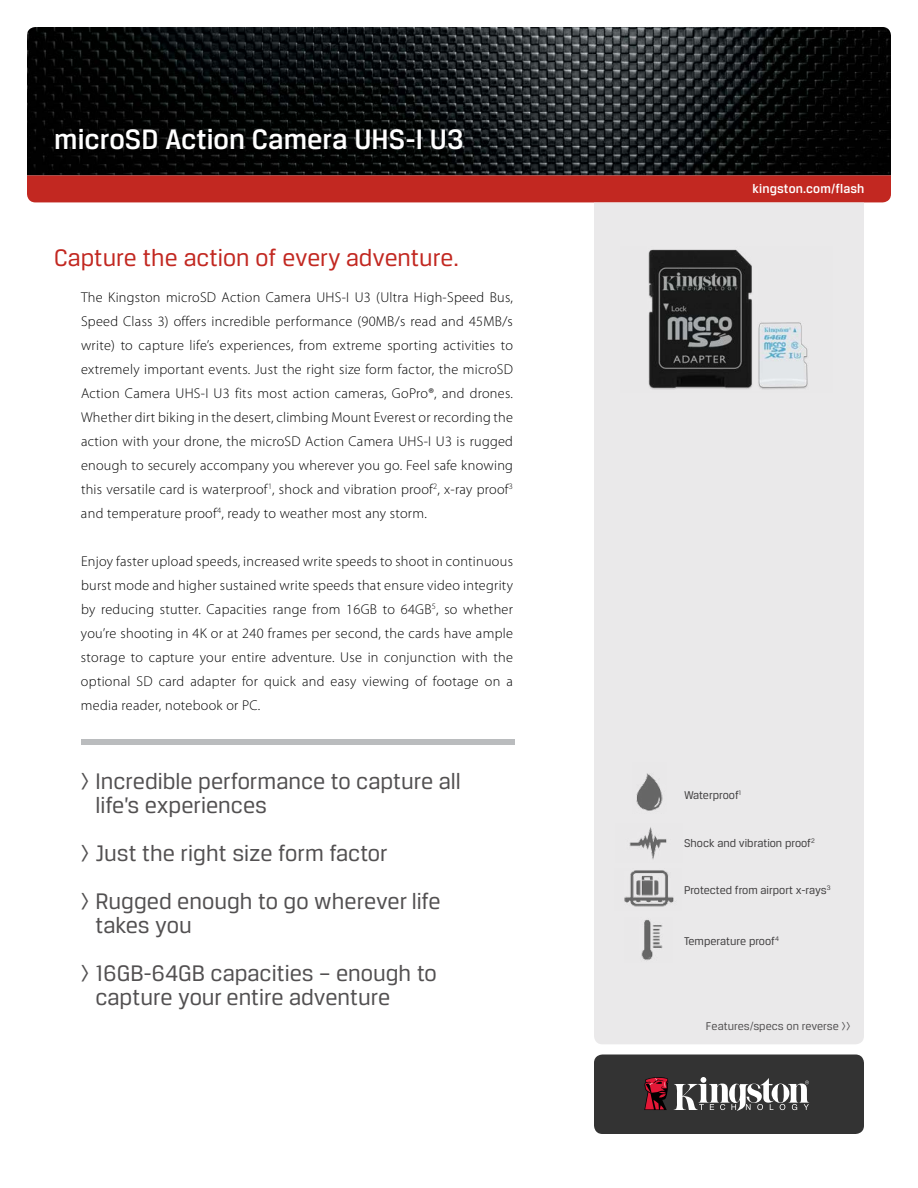
<style>
.page{position:relative;width:918px;height:1188px;background:#fff}
.page>*{position:absolute;margin:0;border:0;box-sizing:border-box;transform-origin:0 0}
.t1{font:500 30px "Breuer Text";color:#fff}
.t2{font:25.5px "Breuer Text";color:#c22821}
.t3{font:24px/48px "Breuer Text";color:#525051}
.t4{font:300 14.25px/24px "Myriad Pro";letter-spacing:.02em;color:#000;text-align:justify}
.t5{font:500 13.5px "Breuer Text";letter-spacing:.01em;color:#fff}
.t6{font:12px "Breuer Text";color:#413f40}
.t7{font:12px "Breuer Text";color:#525051}
</style>
<div class="page">
<img style="left:27px;top:27px;width:864px;height:148px">
<div style="left:27px;top:175px;width:864px;height:27px;background:#c22821"></div>
<div style="left:594px;top:202px;width:270px;height:842px;background:#eae9ea"></div>
<div style="left:594px;top:1054px;width:270px;height:80px;background:#333;border-radius:9px"></div>
<svg style="left:674px;top:1077px;width:135px;height:34px"></svg>
<svg style="left:644px;top:1077px;width:24px;height:33px"></svg>
<div style="left:82px;top:739px;width:433px;height:6px;background:#babcbe"></div>
<img style="left:621px;top:247px;width:212px;height:145px">
<img style="left:633px;top:763px;width:33px;height:50px">
<img style="left:616px;top:823px;width:66px;height:39px">
<img style="left:624px;top:918px;width:48px;height:44px">
<img style="left:615px;top:868px;width:66px;height:42px">
<h1 class="t1" style="left:54px;top:122px;width:411px">microSD Action Camera UHS-I U3</h1>
<h2 class="t2" style="left:54px;top:244px;width:406px">Capture the action of every adventure.</h2>
<p class="t4" style="left:81px;top:285px;width:434px">The Kingston microSD Action Camera UHS-I U3 (Ultra High-Speed Bus, Speed Class 3) offers incredible performance (90MB/s read and 45MB/s write) to capture life’s experiences, from extreme sporting activities to extremely important events. Just the right size form factor, the microSD Action Camera UHS-I U3 fits most action cameras, GoPro®, and drones.<br>Whether dirt biking in the desert, climbing Mount Everest or recording the action with your drone, the microSD Action Camera UHS-I U3 is rugged enough to securely accompany you wherever you go. Feel safe knowing this versatile card is waterproof<sup>1</sup>, shock and vibration proof<sup>2</sup>, x-ray proof<sup>3 </sup>and temperature proof<sup>4</sup>, ready to weather most any storm.</p>
<p class="t4" style="left:81px;top:549px;width:434px">Enjoy faster upload speeds, increased write speeds to shoot in continuous burst mode and higher sustained write speeds that ensure video integrity by reducing stutter. Capacities range from 16GB to 64GB<sup>5</sup>, so whether you’re shooting in 4K or at 240 frames per second, the cards have ample storage to capture your entire adventure. Use in conjunction with the optional SD card adapter for quick and easy viewing of footage on a media reader, notebook or PC.</p>
<h3 class="t3" style="left:95px;top:769px;width:367px;line-height:24px;text-indent:-15px">&gt; Incredible performance to capture all life’s experiences</h3>
<h3 class="t3" style="left:80px;top:829px;width:362px">&gt; Just the right size form factor<br>&gt; Rugged enough to go wherever life</h3>
<h3 class="t3" style="left:80px;top:901px;width:358px;text-indent:15px">takes you<br>&gt; 16GB-64GB capacities – enough to</h3>
<h3 class="t3" style="left:95px;top:973px;width:296px">capture your entire adventure</h3>
<p class="t5" style="left:753px;top:181px;width:113px">kingston.com/flash</p>
<p class="t6" style="left:684px;top:789px;width:59px">Waterproof<sup>1</sup></p>
<p class="t6" style="left:684px;top:836px;width:132px">Shock and vibration proof<sup>2</sup></p>
<p class="t6" style="left:684px;top:883px;width:148px">Protected from airport x-rays<sup>3</sup></p>
<p class="t6" style="left:684px;top:934px;width:96px">Temperature proof<sup>4</sup></p>
<p class="t7" style="left:706px;top:1020px;width:146px">Features/specs on reverse &gt;&gt;</p>
</div>
